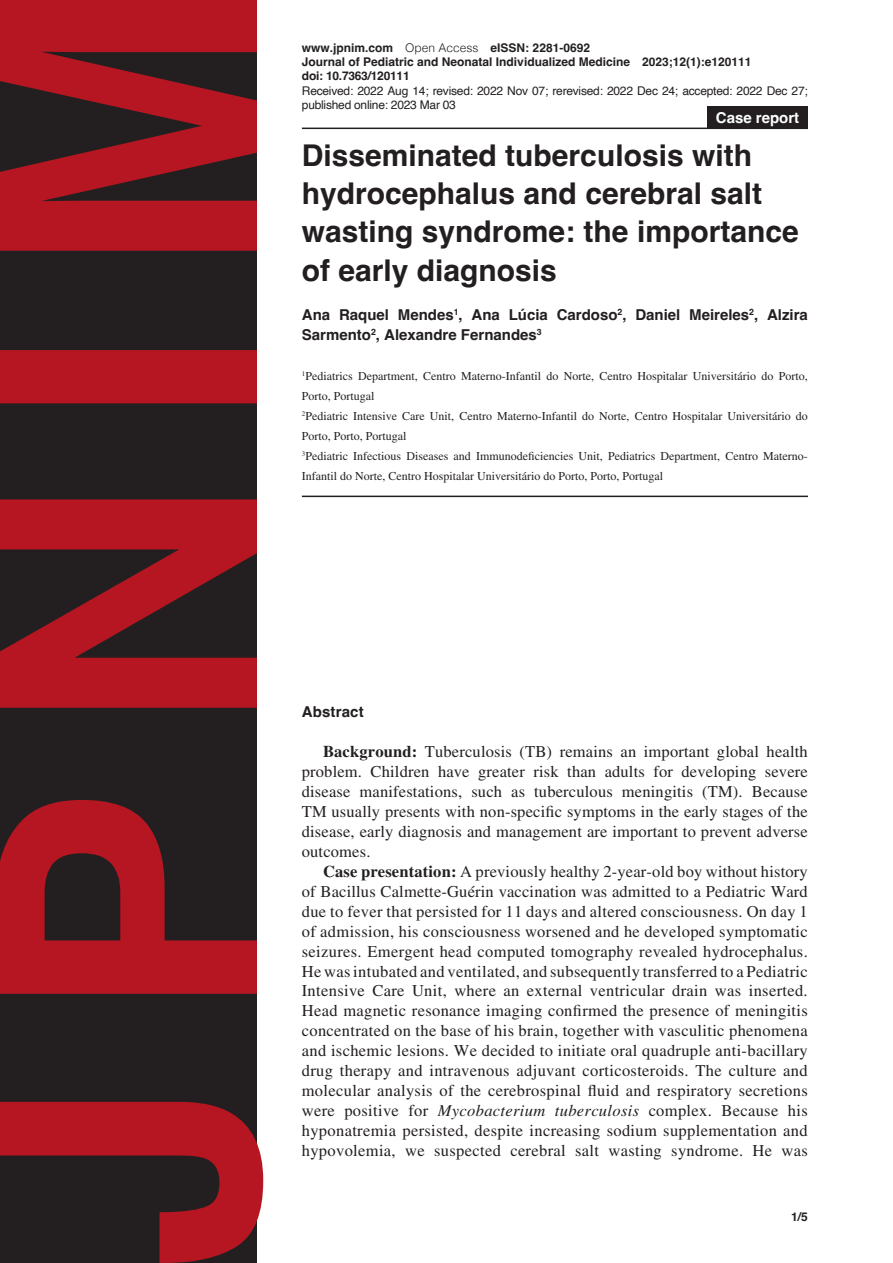
<style>
.page{position:relative;width:893px;height:1263px;background:#fff}
.page>*{position:absolute;margin:0;border:0;box-sizing:border-box;transform-origin:0 0}
.Heading1{font:700 30px/38.2px "Helvetica";color:#231f20}
.Body1{font:16.5px/20px "Times LT Std";letter-spacing:.015em;color:#231f20;text-align:justify}
.Heading2-AUT{font:700 15px/20px "Helvetica";color:#231f20}
.article_description{font:700 15px "Helvetica";color:#fff}
.Heading2{font:700 15px "Helvetica";letter-spacing:.01em;color:#231f20}
.Body3-AFFILIATIONS{font:12px/20px "Times LT Std";color:#231f20}
.Footer_Right{font:700 12px "Helvetica";color:#231f20}
.Footer_Right-2{font:12px/14.4px "Helvetica";letter-spacing:-.02em;color:#231f20}
.Footer_Right-3{font:700 12px "Helvetica";letter-spacing:-.02em;color:#231f20}
.s1{font-weight:300}
.s2{font-weight:700}
.s3{font-style:italic}
</style>
<div class="page">
<svg style="left:0;top:0;width:263px;height:1263px;background:#662025"></svg>
<hr style="left:302px;top:128px;width:506px;height:1px;background:#231f20">
<hr style="left:302px;top:496px;width:506px;height:1px;background:#231f20">
<div style="left:707px;top:106px;width:101px;height:22px;background:#231f20"></div>
<p class="Footer_Right" style="left:302px;top:40px;width:290px">www.jpnim.com <span class="s1">Open Access</span> eISSN: 2281-0692</p>
<p class="Footer_Right" style="left:302px;top:54px;width:451px">Journal of Pediatric and Neonatal Individualized Medicine 2023;12(1):e120111</p>
<p class="Footer_Right-3" style="left:302px;top:69px;width:109px">doi: 10.7363/120111</p>
<p class="Footer_Right-2" style="left:302px;top:84px;width:507px">Received: 2022 Aug 14; revised: 2022 Nov 07; rerevised: 2022 Dec 24; accepted: 2022 Dec 27; published online: 2023 Mar 03</p>
<p class="Heading1" style="left:302px;top:139px;width:498px">Disseminated tuberculosis with hydrocephalus and cerebral salt wasting syndrome: the importance of early diagnosis</p>
<p class="Heading2-AUT" style="left:302px;top:307px;width:507px">Ana Raquel Mendes<sup>1</sup>, Ana Lúcia Cardoso<sup>2</sup>, Daniel Meireles<sup>2</sup>, Alzira<br>Sarmento<sup>2</sup>, Alexandre Fernandes<sup>3</sup></p>
<p class="Body3-AFFILIATIONS" style="left:302px;top:366px;width:507px"><sup>1</sup>Pediatrics Department, Centro Materno-Infantil do Norte, Centro Hospitalar Universitário do Porto,<br>Porto, Portugal</p>
<p class="Body3-AFFILIATIONS" style="left:302px;top:406px;width:507px"><sup>2</sup>Pediatric Intensive Care Unit, Centro Materno-Infantil do Norte, Centro Hospitalar Universitário do<br>Porto, Porto, Portugal</p>
<p class="Body3-AFFILIATIONS" style="left:302px;top:446px;width:507px"><sup>3</sup>Pediatric Infectious Diseases and Immunodeficiencies Unit, Pediatrics Department, Centro Materno-<br>Infantil do Norte, Centro Hospitalar Universitário do Porto, Porto, Portugal</p>
<p class="article_description" style="left:716px;top:108px;width:85px">Case report</p>
<p class="Heading2" style="left:302px;top:703px;width:63px">Abstract</p>
<p class="Body1" style="left:302px;top:741px;width:508px;text-indent:21px"><span class="s2">Background:</span> Tuberculosis (TB) remains an important global health problem. Children have greater risk than adults for developing severe disease manifestations, such as tuberculous meningitis (TM). Because TM usually presents with non-specific symptoms in the early stages of the disease, early diagnosis and management are important to prevent adverse outcomes.</p>
<p class="Body1" style="left:302px;top:861px;width:508px;text-indent:21px"><span class="s2">Case presentation:</span> A previously healthy 2-year-old boy without history of Bacillus Calmette-Guérin vaccination was admitted to a Pediatric Ward due to fever that persisted for 11 days and altered consciousness. On day 1 of admission, his consciousness worsened and he developed symptomatic seizures. Emergent head computed tomography revealed hydrocephalus.<br>He was intubated and ventilated, and subsequently transferred to a Pediatric Intensive Care Unit, where an external ventricular drain was inserted.<br>Head magnetic resonance imaging confirmed the presence of meningitis concentrated on the base of his brain, together with vasculitic phenomena and ischemic lesions. We decided to initiate oral quadruple anti-bacillary drug therapy and intravenous adjuvant corticosteroids. The culture and molecular analysis of the cerebrospinal fluid and respiratory secretions were positive for <span class="s3">Mycobacterium tuberculosis</span> complex. Because his hyponatremia persisted, despite increasing sodium supplementation and hypovolemia, we suspected cerebral salt wasting syndrome. He was</p>
<p class="Footer_Right" style="left:791px;top:1209px;width:18px">1/5</p>
</div>
